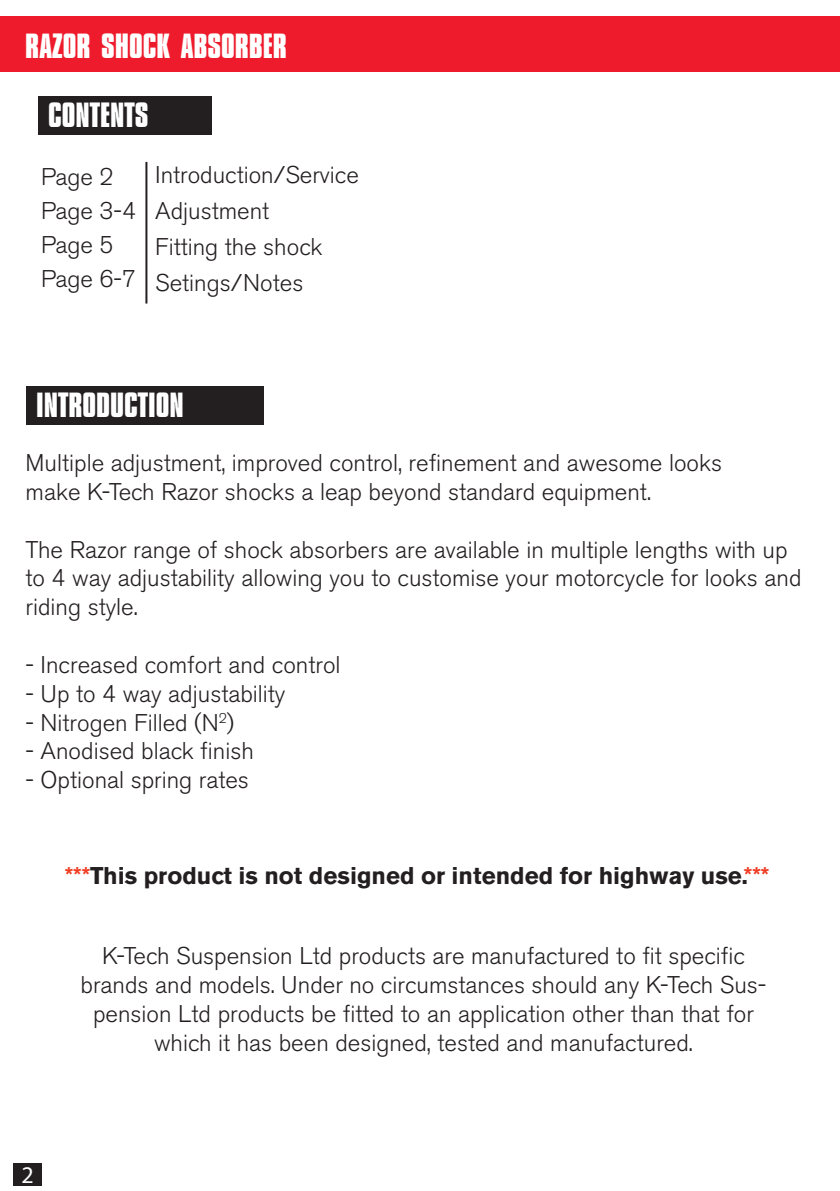
<style>
.page{position:relative;width:840px;height:1191px;background:#fff}
.page>*{position:absolute;margin:0;border:0;box-sizing:border-box;transform-origin:0 0}
.PAGE_HEADINGS{font:700 32px "Compacta";color:#fff}
.introduction_paragra{font:300 24px/28.8px "Akzidenz Grotesk BE";color:#231f20}
.t1{font:700 24px "Akzidenz Grotesk BE";color:#231f20}
.t2{font:24px "Myriad Pro";color:#fff}
.s1{color:#ef3c22}
</style>
<div class="page">
<div style="left:13px;top:1163px;width:29px;height:22px;background:#231f20"></div>
<div style="left:0;top:16px;width:839px;height:56px;background:#ee1b2c"></div>
<div style="left:26px;top:386px;width:237px;height:38px;background:#231f20"></div>
<div style="left:38px;top:97px;width:174px;height:38px;background:#231f20"></div>
<hr style="left:145px;top:162px;width:2px;height:141px;background:#231f20">
<p class="PAGE_HEADINGS" style="left:25px;top:26px;width:263px">RAZOR SHOCK ABSORBER</p>
<p class="PAGE_HEADINGS" style="left:48px;top:94px;width:102px">CONTENTS</p>
<p class="introduction_paragra" style="left:41px;top:163px;width:74px">Page 2</p>
<p class="introduction_paragra" style="left:41px;top:197px;width:97px">Page 3-4</p>
<p class="introduction_paragra" style="left:41px;top:231px;width:74px">Page 5</p>
<p class="introduction_paragra" style="left:41px;top:265px;width:97px">Page 6-7</p>
<p class="introduction_paragra" style="left:155px;top:161px;width:205px">Introduction/Service</p>
<p class="introduction_paragra" style="left:155px;top:197px;width:116px">Adjustment</p>
<p class="introduction_paragra" style="left:155px;top:233px;width:169px">Fitting the shock</p>
<p class="introduction_paragra" style="left:155px;top:269px;width:150px">Setings/Notes</p>
<p class="PAGE_HEADINGS" style="left:36px;top:384px;width:149px">INTRODUCTION</p>
<p class="introduction_paragra" style="left:26px;top:449px;width:697px">Multiple adjustment, improved control, refinement and awesome looks</p>
<p class="introduction_paragra" style="left:26px;top:478px;width:626px">make K-Tech Razor shocks a leap beyond standard equipment.</p>
<p class="introduction_paragra" style="left:26px;top:535px;width:777px">The Razor range of shock absorbers are available in multiple lengths with up to 4 way adjustability allowing you to customise your motorcycle for looks and riding style.</p>
<p class="introduction_paragra" style="left:26px;top:650px;width:316px">- Increased comfort and control</p>
<p class="introduction_paragra" style="left:26px;top:679px;width:261px">- Up to 4 way adjustability</p>
<p class="introduction_paragra" style="left:26px;top:708px;width:210px">- Nitrogen Filled (N<sup>2</sup>)</p>
<p class="introduction_paragra" style="left:26px;top:737px;width:230px">- Anodised black finish</p>
<p class="introduction_paragra" style="left:26px;top:766px;width:225px">- Optional spring rates</p>
<p class="t1" style="left:65px;top:861px;width:705px"><span class="s1">***</span>This product is not designed or intended for highway use.<span class="s1">***</span></p>
<p class="t2" style="left:21px;top:1160px;width:14px">2</p>
<p class="introduction_paragra" style="left:80px;top:942px;width:687px;text-align:center">K-Tech Suspension Ltd products are manufactured to fit specific brands and models. Under no circumstances should any K-Tech Sus&shy;pension Ltd products be fitted to an application other than that for which it has been designed, tested and manufactured.</p>
</div>
